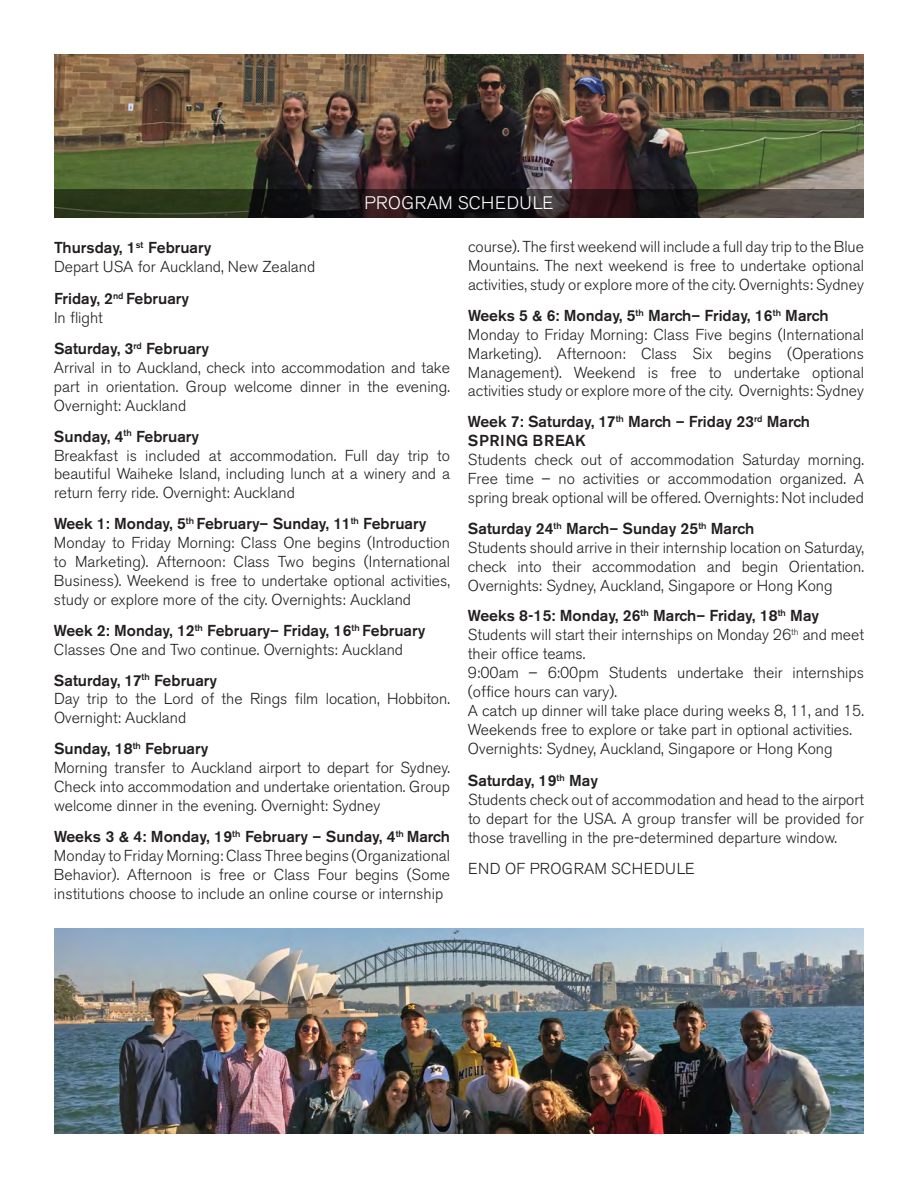
<style>
.page{position:relative;width:918px;height:1188px;background:#fff}
.page>*{position:absolute;margin:0;border:0;box-sizing:border-box;transform-origin:0 0}
.t1{font:300 18px "Akzidenz Grotesk BE";letter-spacing:.02em;color:#fff}
.t2{font:300 15.75px/18.9px "Akzidenz Grotesk BE";color:#231f20;text-align:justify}
.t3{font:500 15.75px "Akzidenz Grotesk BE";color:#231f20}
.t4{font:300 15.75px "Akzidenz Grotesk BE";letter-spacing:.02em;color:#231f20}
.t5{font:500 15.75px "Akzidenz Grotesk BE";letter-spacing:.04em;color:#231f20}
</style>
<div class="page">
<img style="left:54px;top:928px;width:810px;height:206px">
<img style="left:54px;top:54px;width:810px;height:135px">
<svg style="left:54px;top:189px;width:810px;height:29px;background:#2a2820"></svg>
<p class="t1" style="left:365px;top:193px;width:190px">PROGRAM SCHEDULE</p>
<p class="t3" style="left:54px;top:238px;width:159px">Thursday, 1<sup>st</sup> February</p>
<p class="t2" style="left:54px;top:257px;width:263px">Depart USA for Auckland, New Zealand</p>
<p class="t3" style="left:54px;top:289px;width:137px">Friday, 2<sup>nd</sup> February</p>
<p class="t2" style="left:54px;top:309px;width:50px">In flight</p>
<p class="t3" style="left:54px;top:339px;width:157px">Saturday, 3<sup>rd</sup> February</p>
<p class="t2" style="left:54px;top:358px;width:398px">Arrival in to Auckland, check into accommodation and take part in orientation. Group welcome dinner in the evening.<br>Overnight: Auckland</p>
<p class="t3" style="left:54px;top:426px;width:147px">Sunday, 4<sup>th</sup> February</p>
<p class="t2" style="left:54px;top:446px;width:397px">Breakfast is included at accommodation. Full day trip to beautiful Waiheke Island, including lunch at a winery and a return ferry ride. Overnight: Auckland</p>
<p class="t3" style="left:54px;top:514px;width:374px">Week 1: Monday, 5<sup>th</sup> February– Sunday, 11<sup>th</sup> February</p>
<p class="t2" style="left:54px;top:534px;width:398px">Monday to Friday Morning: Class One begins (Introduction to Marketing). Afternoon: Class Two begins (International Business). Weekend is free to undertake optional activities, study or explore more of the city. Overnights: Auckland</p>
<p class="t3" style="left:54px;top:621px;width:373px">Week 2: Monday, 12<sup>th</sup> February– Friday, 16<sup>th</sup> February</p>
<p class="t2" style="left:54px;top:640px;width:351px">Classes One and Two continue. Overnights: Auckland</p>
<p class="t3" style="left:54px;top:670px;width:165px">Saturday, 17<sup>th</sup> February</p>
<p class="t2" style="left:54px;top:690px;width:398px">Day trip to the Lord of the Rings film location, Hobbiton.<br>Overnight: Auckland</p>
<p class="t3" style="left:54px;top:739px;width:156px">Sunday, 18<sup>th</sup> February</p>
<p class="t2" style="left:54px;top:759px;width:398px">Morning transfer to Auckland airport to depart for Sydney.<br>Check into accommodation and undertake orientation. Group welcome dinner in the evening. Overnight: Sydney</p>
<p class="t3" style="left:54px;top:827px;width:397px">Weeks 3 &amp; 4: Monday, 19<sup>th</sup> February – Sunday, 4<sup>th</sup> March</p>
<p class="t2" style="left:54px;top:846px;width:398px">Monday to Friday Morning: Class Three begins (Organizational Behavior). Afternoon is free or Class Four begins (Some institutions choose to include an online course or internship</p>
<p class="t2" style="left:468px;top:238px;width:398px">course). The first weekend will include a full day trip to the Blue Mountains. The next weekend is free to undertake optional activities, study or explore more of the city. Overnights: Sydney</p>
<p class="t3" style="left:468px;top:306px;width:362px">Weeks 5 &amp; 6: Monday, 5<sup>th</sup> March– Friday, 16<sup>th</sup> March</p>
<p class="t2" style="left:468px;top:325px;width:398px">Monday to Friday Morning: Class Five begins (International Marketing). Afternoon: Class Six begins (Operations Management). Weekend is free to undertake optional activities study or explore more of the city. Overnights: Sydney</p>
<p class="t3" style="left:468px;top:412px;width:344px">Week 7: Saturday, 17<sup>th</sup> March – Friday 23<sup>rd</sup> March</p>
<p class="t5" style="left:468px;top:431px;width:119px">SPRING BREAK</p>
<p class="t2" style="left:468px;top:451px;width:398px">Students check out of accommodation Saturday morning.<br>Free time – no activities or accommodation organized. A spring break optional will be offered. Overnights: Not included</p>
<p class="t3" style="left:468px;top:519px;width:288px">Saturday 24<sup>th</sup> March– Sunday 25<sup>th</sup> March</p>
<p class="t2" style="left:468px;top:538px;width:398px">Students should arrive in their internship location on Saturday, check into their accommodation and begin Orientation.<br>Overnights: Sydney, Auckland, Singapore or Hong Kong</p>
<p class="t3" style="left:468px;top:606px;width:353px">Weeks 8-15: Monday, 26<sup>th</sup> March– Friday, 18<sup>th</sup> May</p>
<p class="t2" style="left:468px;top:626px;width:398px">Students will start their internships on Monday 26<sup>th</sup> and meet their office teams.</p>
<p class="t2" style="left:468px;top:664px;width:397px">9:00am – 6:00pm Students undertake their internships (office hours can vary).</p>
<p class="t2" style="left:468px;top:701px;width:398px">A catch up dinner will take place during weeks 8, 11, and 15.<br>Weekends free to explore or take part in optional activities.</p>
<p class="t2" style="left:468px;top:739px;width:366px">Overnights: Sydney, Auckland, Singapore or Hong Kong</p>
<p class="t3" style="left:468px;top:771px;width:131px">Saturday, 19<sup>th</sup> May</p>
<p class="t2" style="left:468px;top:790px;width:398px">Students check out of accommodation and head to the airport to depart for the USA. A group transfer will be provided for those travelling in the pre-determined departure window.</p>
<p class="t4" style="left:468px;top:859px;width:228px">END OF PROGRAM SCHEDULE</p>
</div>
